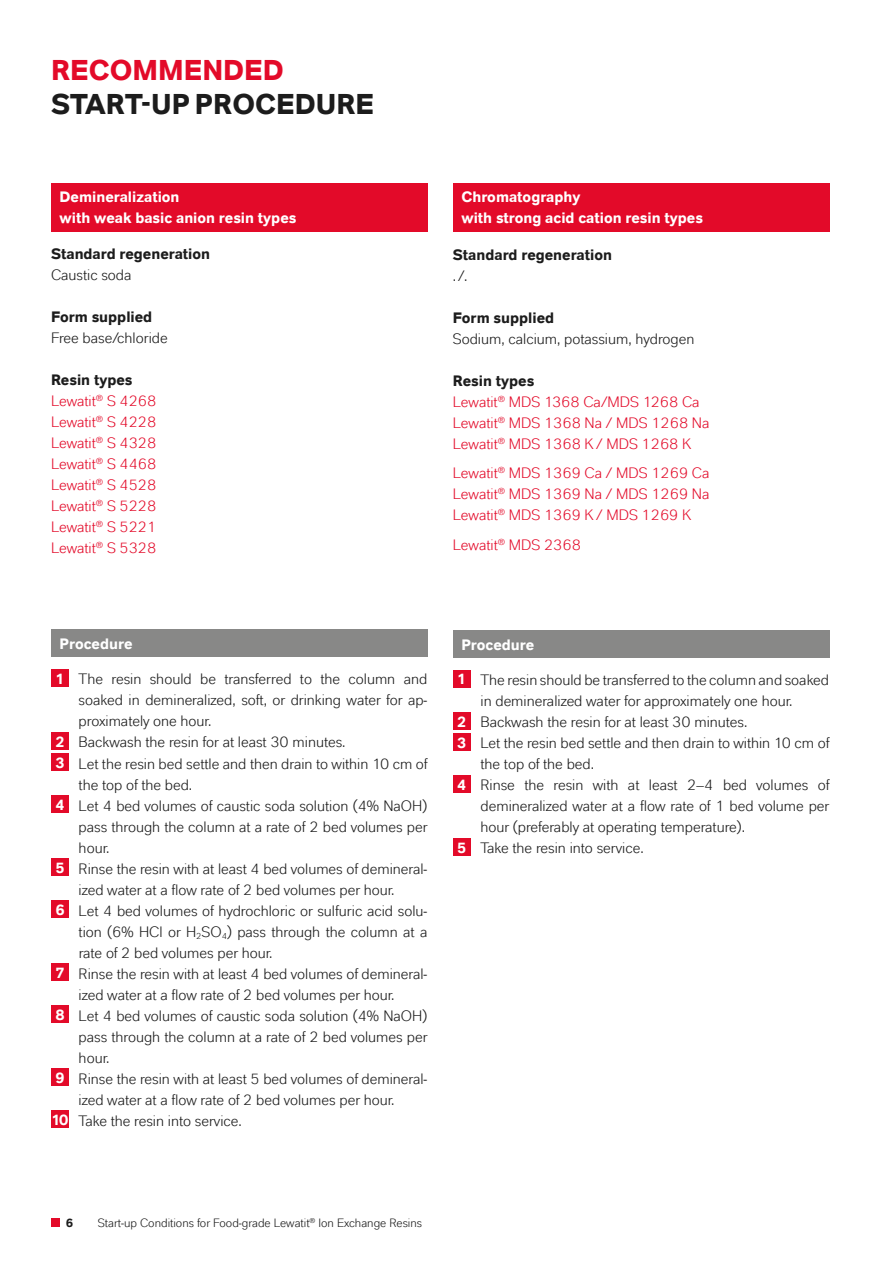
<style>
.page{position:relative;width:893px;height:1263px;background:#fff}
.page>*{position:absolute;margin:0;border:0;box-sizing:border-box;transform-origin:0 0}
.t1{font:700 28.5px "Lanxess Global";color:#1c1c1c}
.t2{font:700 28.5px "Lanxess Global";color:#e30a29}
.t3{font:15px "Lanxess Global";color:#1c1c1c}
.t4{font:15px/21px "Lanxess Global";color:#e30a29}
.t5{font:700 15px/21px "Lanxess Global";color:#fff}
.t6{font:700 15px "Lanxess Global";color:#1c1c1c}
.t7{font:12px "Lanxess Global";color:#1c1c1c}
.t8{font:700 12px "Lanxess Global";color:#1c1c1c}
.s1{font-weight:700;color:#1c1c1c}
.s2{font-weight:700;color:#fff}
</style>
<div class="page">
<div style="left:453px;top:183px;width:376px;height:49px;background:#e30a29"></div>
<div style="left:453px;top:630px;width:376px;height:28px;background:#888887"></div>
<div style="left:453px;top:670px;width:18px;height:18px;background:#e30a29"></div>
<div style="left:453px;top:712px;width:18px;height:18px;background:#e30a29"></div>
<div style="left:453px;top:733px;width:18px;height:18px;background:#e30a29"></div>
<div style="left:453px;top:775px;width:18px;height:18px;background:#e30a29"></div>
<div style="left:453px;top:838px;width:18px;height:18px;background:#e30a29"></div>
<div style="left:51px;top:183px;width:376px;height:48px;background:#e30a29"></div>
<div style="left:51px;top:629px;width:376px;height:28px;background:#888887"></div>
<div style="left:51px;top:669px;width:18px;height:18px;background:#e30a29"></div>
<div style="left:51px;top:732px;width:18px;height:18px;background:#e30a29"></div>
<div style="left:51px;top:753px;width:18px;height:18px;background:#e30a29"></div>
<div style="left:51px;top:795px;width:18px;height:18px;background:#e30a29"></div>
<div style="left:51px;top:858px;width:18px;height:18px;background:#e30a29"></div>
<div style="left:51px;top:900px;width:18px;height:18px;background:#e30a29"></div>
<div style="left:51px;top:963px;width:18px;height:18px;background:#e30a29"></div>
<div style="left:51px;top:1005px;width:18px;height:18px;background:#e30a29"></div>
<div style="left:51px;top:1068px;width:18px;height:18px;background:#e30a29"></div>
<div style="left:51px;top:1110px;width:18px;height:18px;background:#e30a29"></div>
<div style="left:51px;top:1218px;width:9px;height:9px;background:#e30a29"></div>
<h1 class="t2" style="left:51px;top:53px;width:234px">RECOMMENDED</h1>
<h1 class="t1" style="left:51px;top:87px;width:325px">START-UP PROCEDURE</h1>
<p class="t5" style="left:60px;top:186px;width:238px">Demineralization<br>with weak basic anion resin types</p>
<p class="t6" style="left:51px;top:245px;width:161px">Standard regeneration</p>
<p class="t3" style="left:51px;top:266px;width:82px">Caustic soda</p>
<p class="t6" style="left:51px;top:308px;width:103px">Form supplied</p>
<p class="t3" style="left:51px;top:329px;width:118px">Free base/chloride</p>
<p class="t4" style="left:51px;top:370px;width:107px"><span class="s1">Resin types<br></span>Lewatit<sup>®</sup> S 4268<br>Lewatit<sup>®</sup> S 4228<br>Lewatit<sup>®</sup> S 4328<br>Lewatit<sup>®</sup> S 4468<br>Lewatit<sup>®</sup> S 4528<br>Lewatit<sup>®</sup> S 5228<br>Lewatit<sup>®</sup> S 5221<br>Lewatit<sup>®</sup> S 5328</p>
<p class="t5" style="left:461px;top:186px;width:243px">Chromatography<br>with strong acid cation resin types</p>
<p class="t6" style="left:453px;top:246px;width:161px">Standard regeneration</p>
<p class="t3" style="left:453px;top:267px;width:16px">. /.</p>
<p class="t6" style="left:453px;top:309px;width:103px">Form supplied</p>
<p class="t3" style="left:453px;top:330px;width:243px">Sodium, calcium, potassium, hydrogen</p>
<p class="t4" style="left:453px;top:370px;width:258px"><span class="s1">Resin types<br></span>Lewatit<sup>®</sup> MDS 1368 Ca/MDS 1268 Ca<br>Lewatit<sup>®</sup> MDS 1368 Na / MDS 1268 Na<br>Lewatit<sup>®</sup> MDS 1368 K / MDS 1268 K</p>
<p class="t4" style="left:453px;top:462px;width:258px;text-align:justify">Lewatit<sup>®</sup> MDS 1369 Ca / MDS 1269 Ca Lewatit<sup>®</sup> MDS 1369 Na / MDS 1269 Na Lewatit<sup>®</sup> MDS 1369 K / MDS 1269 K</p>
<p class="t4" style="left:453px;top:534px;width:130px">Lewatit<sup>®</sup> MDS 2368</p>
<p class="t5" style="left:60px;top:633px;width:74px">Procedure</p>
<p class="t3" style="left:55px;top:670px;width:373px"><span class="s2">1</span> The resin should be transferred to the column and</p>
<p class="t3" style="left:79px;top:691px;width:350px">soaked in demineralized, soft, or drinking water for ap-</p>
<p class="t3" style="left:79px;top:712px;width:134px">proximately one hour.</p>
<p class="t3" style="left:55px;top:733px;width:292px"><span class="s2">2</span> Backwash the resin for at least 30 minutes.</p>
<p class="t3" style="left:55px;top:754px;width:374px"><span class="s2">3</span> Let the resin bed settle and then drain to within 10 cm of</p>
<p class="t3" style="left:79px;top:775px;width:115px">the top of the bed.</p>
<p class="t3" style="left:55px;top:796px;width:373px"><span class="s2">4</span> Let 4 bed volumes of caustic soda solution (4% NaOH)</p>
<p class="t3" style="left:79px;top:817px;width:350px">pass through the column at a rate of 2 bed volumes per</p>
<p class="t3" style="left:79px;top:838px;width:32px">hour.</p>
<p class="t3" style="left:55px;top:859px;width:373px"><span class="s2">5</span> Rinse the resin with at least 4 bed volumes of demineral-</p>
<p class="t3" style="left:79px;top:880px;width:317px">ized water at a flow rate of 2 bed volumes per hour.</p>
<p class="t3" style="left:55px;top:901px;width:373px"><span class="s2">6</span> Let 4 bed volumes of hydrochloric or sulfuric acid solu-</p>
<p class="t3" style="left:79px;top:922px;width:350px">tion (6% HCl or H<sub>2</sub>SO<sub>4</sub>) pass through the column at a</p>
<p class="t3" style="left:79px;top:943px;width:195px">rate of 2 bed volumes per hour.</p>
<p class="t3" style="left:55px;top:964px;width:373px"><span class="s2">7</span> Rinse the resin with at least 4 bed volumes of demineral-</p>
<p class="t3" style="left:79px;top:985px;width:317px">ized water at a flow rate of 2 bed volumes per hour.</p>
<p class="t3" style="left:55px;top:1006px;width:373px"><span class="s2">8</span> Let 4 bed volumes of caustic soda solution (4% NaOH)</p>
<p class="t3" style="left:79px;top:1027px;width:350px">pass through the column at a rate of 2 bed volumes per</p>
<p class="t3" style="left:79px;top:1048px;width:32px">hour.</p>
<p class="t3" style="left:55px;top:1069px;width:373px"><span class="s2">9</span> Rinse the resin with at least 5 bed volumes of demineral-</p>
<p class="t3" style="left:79px;top:1090px;width:317px">ized water at a flow rate of 2 bed volumes per hour.</p>
<p class="t3" style="left:51px;top:1111px;width:192px"><span class="s2">10</span> Take the resin into service.</p>
<p class="t5" style="left:461px;top:634px;width:74px">Procedure</p>
<p class="t3" style="left:457px;top:671px;width:373px"><span class="s2">1</span> The resin should be transferred to the column and soaked</p>
<p class="t3" style="left:480px;top:692px;width:313px">in demineralized water for approximately one hour.</p>
<p class="t3" style="left:457px;top:713px;width:292px"><span class="s2">2</span> Backwash the resin for at least 30 minutes.</p>
<p class="t3" style="left:457px;top:734px;width:374px"><span class="s2">3</span> Let the resin bed settle and then drain to within 10 cm of</p>
<p class="t3" style="left:480px;top:755px;width:115px">the top of the bed.</p>
<p class="t3" style="left:457px;top:776px;width:374px"><span class="s2">4</span> Rinse the resin with at least 2–4 bed volumes of</p>
<p class="t3" style="left:480px;top:797px;width:350px">demineralized water at a flow rate of 1 bed volume per</p>
<p class="t3" style="left:480px;top:818px;width:266px">hour (preferably at operating temperature).</p>
<p class="t3" style="left:457px;top:839px;width:188px"><span class="s2">5</span> Take the resin into service.</p>
<p class="t8" style="left:66px;top:1215px;width:9px">6</p>
<p class="t7" style="left:98px;top:1215px;width:326px">Start-up Conditions for Food-grade Lewatit<sup>®</sup> Ion Exchange Resins</p>
</div>
